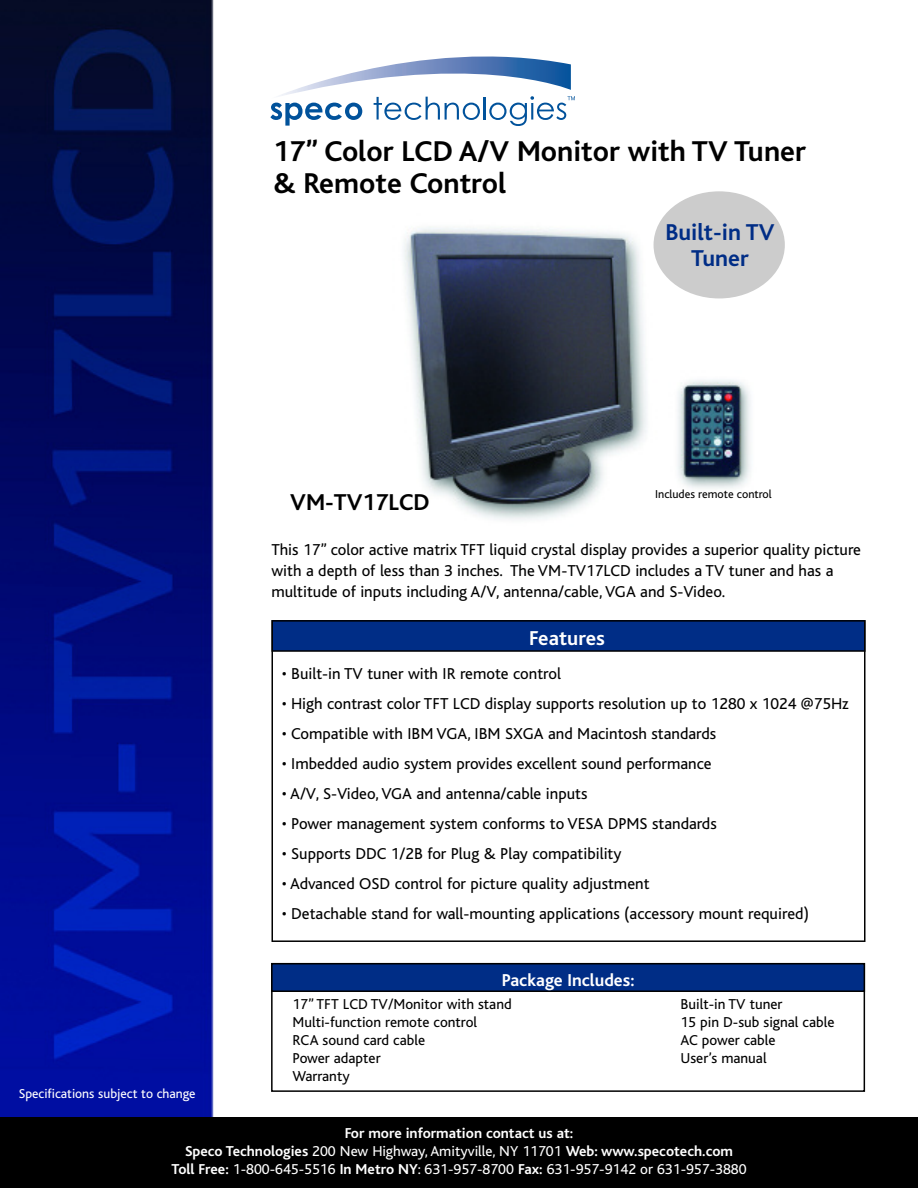
<style>
.page{position:relative;width:918px;height:1188px;background:#fff}
.page>*{position:absolute;margin:0;border:0;box-sizing:border-box;transform-origin:0 0}
.t1{font:700 30px/31.5px "Bliss";color:#000}
.t2{font:700 24px/26px "Bliss";color:#002d86;text-align:center}
.t3{font:700 24px "Bliss";color:#000}
.t4{font:700 21px "Bliss";color:#fff}
.t5{font:700 18px "Bliss";color:#fff}
.t6{font:16.5px/21px "Bliss";color:#000}
.t7{font:700 15px/18px "Bliss";color:#fff;text-align:center}
.t8{font:15px "Bliss";color:#000}
.t9{font:13.5px "Bliss";color:#fff}
.t10{font:12px "Bliss";color:#000}
.s1{font-weight:400}
</style>
<div class="page">
<img style="left:0;top:0;width:866px;height:1117px">
<div style="left:0;top:1117px;width:918px;height:71px;background:#000"></div>
<div style="left:272px;top:621px;width:593px;height:30px;background:#002d86"></div>
<div style="left:272px;top:620px;width:594px;height:32px;border:2px solid #000"></div>
<div style="left:271px;top:963px;width:594px;height:129px;border:2px solid #000"></div>
<div style="left:272px;top:964px;width:592px;height:27px;background:#002d86"></div>
<div style="left:271px;top:963px;width:594px;height:29px;border:2px solid #000"></div>
<svg style="left:269px;top:44px;width:306px;height:82px"></svg>
<div style="left:270px;top:540px;width:594px;height:69px;background:#fff"></div>
<div style="left:654px;top:191px;width:131px;height:107px;background:#ccc;border-radius:50%"></div>
<h1 class="t1" style="left:273px;top:139px;width:534px">17” Color LCD A/V Monitor with TV Tuner &amp; Remote Control</h1>
<h2 class="t2" style="left:665px;top:222px;width:111px">Built-in TV<br>Tuner</h2>
<p class="t10" style="left:655px;top:490px;width:118px">Includes remote control</p>
<h2 class="t3" style="left:290px;top:494px;width:141px">VM-TV17LCD</h2>
<p class="t6" style="left:271px;top:541px;width:591px">This 17” color active matrix TFT liquid crystal display provides a superior quality picture with a depth of less than 3 inches. The VM-TV17LCD includes a TV tuner and has a multitude of inputs including A/V, antenna/cable,VGA and S-Video.</p>
<p class="t4" style="left:529px;top:631px;width:77px">Features</p>
<p class="t6" style="left:282px;top:665px;width:281px">• Built-in TV tuner with IR remote control</p>
<p class="t6" style="left:282px;top:695px;width:569px">• High contrast color TFT LCD display supports resolution up to 1280 x 1024 @75Hz</p>
<p class="t6" style="left:282px;top:725px;width:436px">• Compatible with IBM VGA, IBM SXGA and Macintosh standards</p>
<p class="t6" style="left:282px;top:755px;width:431px">• Imbedded audio system provides excellent sound performance</p>
<p class="t6" style="left:282px;top:785px;width:307px">• A/V, S-Video, VGA and antenna/cable inputs</p>
<p class="t6" style="left:282px;top:815px;width:437px">• Power management system conforms to VESA DPMS standards</p>
<p class="t6" style="left:282px;top:845px;width:341px">• Supports DDC 1/2B for Plug &amp; Play compatibility</p>
<p class="t6" style="left:282px;top:875px;width:369px">• Advanced OSD control for picture quality adjustment</p>
<p class="t6" style="left:282px;top:905px;width:529px">• Detachable stand for wall-mounting applications (accessory mount required)</p>
<p class="t5" style="left:502px;top:974px;width:134px">Package Includes:</p>
<p class="t8" style="left:292px;top:1000px;width:221px">17” TFT LCD TV/Monitor with stand</p>
<p class="t8" style="left:680px;top:1000px;width:104px">Built-in TV tuner</p>
<p class="t8" style="left:292px;top:1018px;width:186px">Multi-function remote control</p>
<p class="t8" style="left:680px;top:1018px;width:155px">15 pin D-sub signal cable</p>
<p class="t8" style="left:292px;top:1036px;width:134px">RCA sound card cable</p>
<p class="t8" style="left:680px;top:1036px;width:97px">AC power cable</p>
<p class="t8" style="left:292px;top:1054px;width:90px">Power adapter</p>
<p class="t8" style="left:680px;top:1054px;width:88px">User’s manual</p>
<p class="t8" style="left:292px;top:1072px;width:59px">Warranty</p>
<p class="t9" style="left:19px;top:1089px;width:178px">Specifications subject to change</p>
<p class="t7" style="left:171px;top:1126px;width:577px">For more information contact us at:<br>Speco Technologies <span class="s1">200 New Highway, Amityville, NY 11701</span> Web: www.specotech.com<br>Toll Free: <span class="s1">1-800-645-5516</span> In Metro NY<span class="s1">: 631-957-8700</span> Fax: <span class="s1">631-957-9142 or 631-957-3880</span></p>
</div>
